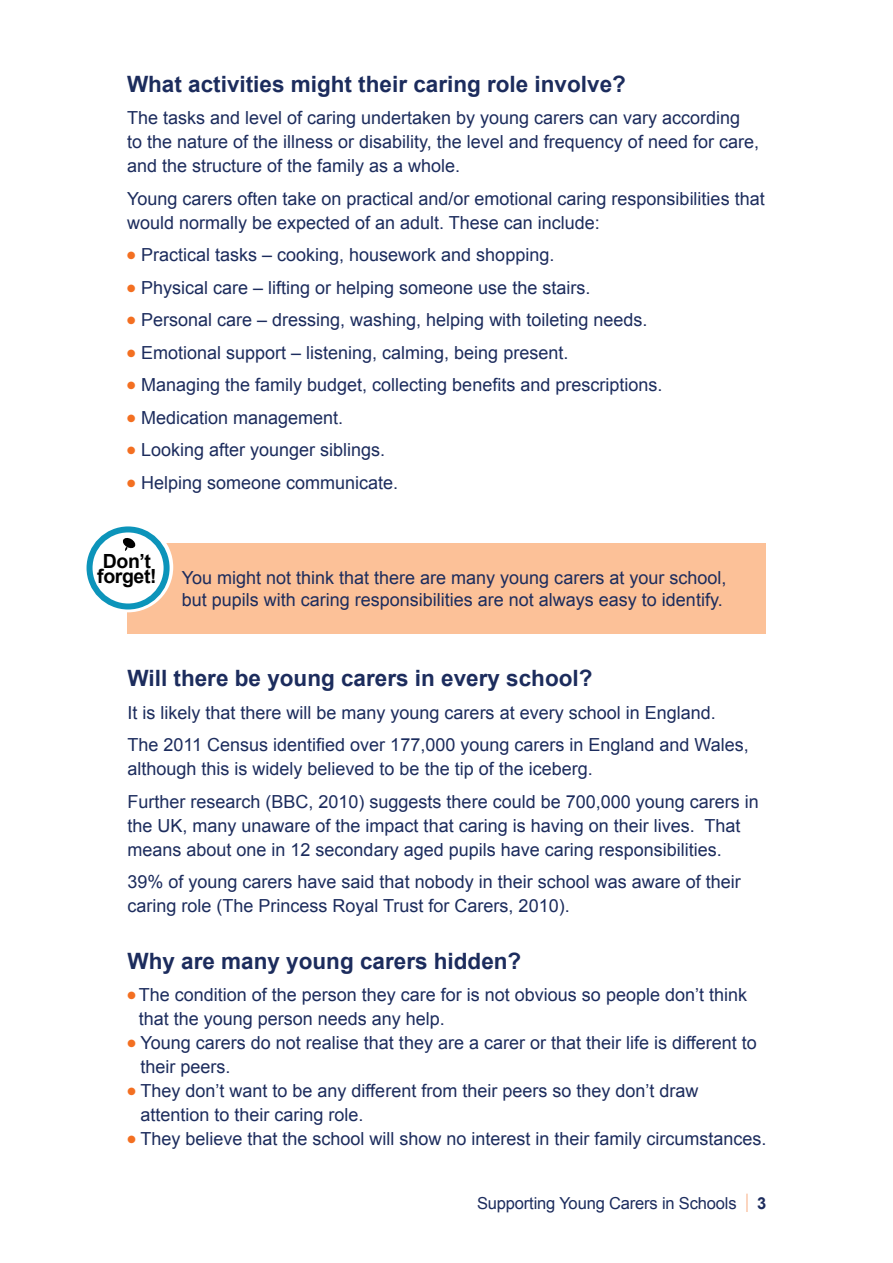
<style>
.page{position:relative;width:893px;height:1263px;background:#fff}
.page>*{position:absolute;margin:0;border:0;box-sizing:border-box;transform-origin:0 0}
.t1{font:700 22.5px "Arial";color:#1c2c5d}
.t2{font:700 19.5px/15px "Arial";letter-spacing:-.02em;color:#000}
.t3{font:18px/24px "Arial";color:#1c2c5d}
.t4{font:16.5px "Arial";letter-spacing:-.01em;color:#1c2c5d}
.s1{color:#f36f21}
.s2{font-family:"Helvetica Neue";font-weight:200;font-size:25.5px;color:#f36f21}
.s3{font-weight:700}
</style>
<div class="page">
<div style="left:127px;top:543px;width:639px;height:91px;background:#fcc198"></div>
<svg style="left:83px;top:522px;width:90px;height:90px"></svg>
<div style="left:90px;top:529px;width:77px;height:77px;background:#fff;border-radius:50%"></div>
<div style="left:87px;top:526px;width:83px;height:83px;border:6px solid #0c94ba;border-radius:50%"></div>
<svg style="left:123px;top:538px;width:13px;height:13px"></svg>
<p class="t1" style="left:127px;top:69px;width:500px">What activities might their caring role involve?</p>
<p class="t3" style="left:127px;top:106px;width:634px">The tasks and level of caring undertaken by young carers can vary according to the nature of the illness or disability, the level and frequency of need for care, and the structure of the family as a whole.</p>
<p class="t3" style="left:127px;top:187px;width:639px">Young carers often take on practical and/or emotional caring responsibilities that would normally be expected of an adult. These can include:</p>
<p class="t3" style="left:127px;top:243px;width:429px"><span class="s1">●</span> Practical tasks – cooking, housework and shopping.</p>
<p class="t3" style="left:127px;top:276px;width:465px"><span class="s1">●</span> Physical care – lifting or helping someone use the stairs.</p>
<p class="t3" style="left:127px;top:308px;width:522px"><span class="s1">●</span> Personal care – dressing, washing, helping with toileting needs.</p>
<p class="t3" style="left:127px;top:341px;width:443px"><span class="s1">●</span> Emotional support – listening, calming, being present.</p>
<p class="t3" style="left:127px;top:373px;width:537px"><span class="s1">●</span> Managing the family budget, collecting benefits and prescriptions.</p>
<p class="t3" style="left:127px;top:406px;width:218px"><span class="s1">●</span> Medication management.</p>
<p class="t3" style="left:127px;top:438px;width:260px"><span class="s1">●</span> Looking after younger siblings.</p>
<p class="t3" style="left:127px;top:471px;width:273px"><span class="s1">●</span> Helping someone communicate.</p>
<p class="t2" style="left:97px;top:554px;width:61px">Don’t forget!</p>
<p class="t3" style="left:182px;top:567px;width:546px;line-height:21.6px">You might not think that there are many young carers at your school, but pupils with caring responsibilities are not always easy to identify.</p>
<p class="t1" style="left:127px;top:663px;width:466px">Will there be young carers in every school?</p>
<p class="t3" style="left:127px;top:696px;width:623px;line-height:32.5px">It is likely that there will be many young carers at every school in England.<br>The 2011 Census identified over 177,000 young carers in England and Wales,</p>
<p class="t3" style="left:127px;top:753px;width:633px;line-height:32.5px">although this is widely believed to be the tip of the iceberg.<br>Further research (BBC, 2010) suggests there could be 700,000 young carers in</p>
<p class="t3" style="left:127px;top:814px;width:614px">the UK, many unaware of the impact that caring is having on their lives. That means about one in 12 secondary aged pupils have caring responsibilities.</p>
<p class="t3" style="left:127px;top:870px;width:615px">39% of young carers have said that nobody in their school was aware of their caring role (The Princess Royal Trust for Carers, 2010).</p>
<p class="t1" style="left:127px;top:946px;width:395px">Why are many young carers hidden?</p>
<p class="t3" style="left:139px;top:983px;width:610px;text-indent:-11px"><span class="s1">●</span> The condition of the person they care for is not obvious so people don’t think that the young person needs any help.</p>
<p class="t3" style="left:140px;top:1031px;width:618px;text-indent:-13px"><span class="s1">●</span> Young carers do not realise that they are a carer or that their life is different to their peers.</p>
<p class="t3" style="left:140px;top:1079px;width:559px;text-indent:-13px"><span class="s1">●</span> They don’t want to be any different from their peers so they don’t draw attention to their caring role.</p>
<p class="t3" style="left:127px;top:1127px;width:640px"><span class="s1">●</span> They believe that the school will show no interest in their family circumstances.</p>
<p class="t4" style="left:477px;top:1192px;width:291px">Supporting Young Carers in Schools <span class="s2">l</span> <span class="s3">3</span></p>
</div>
